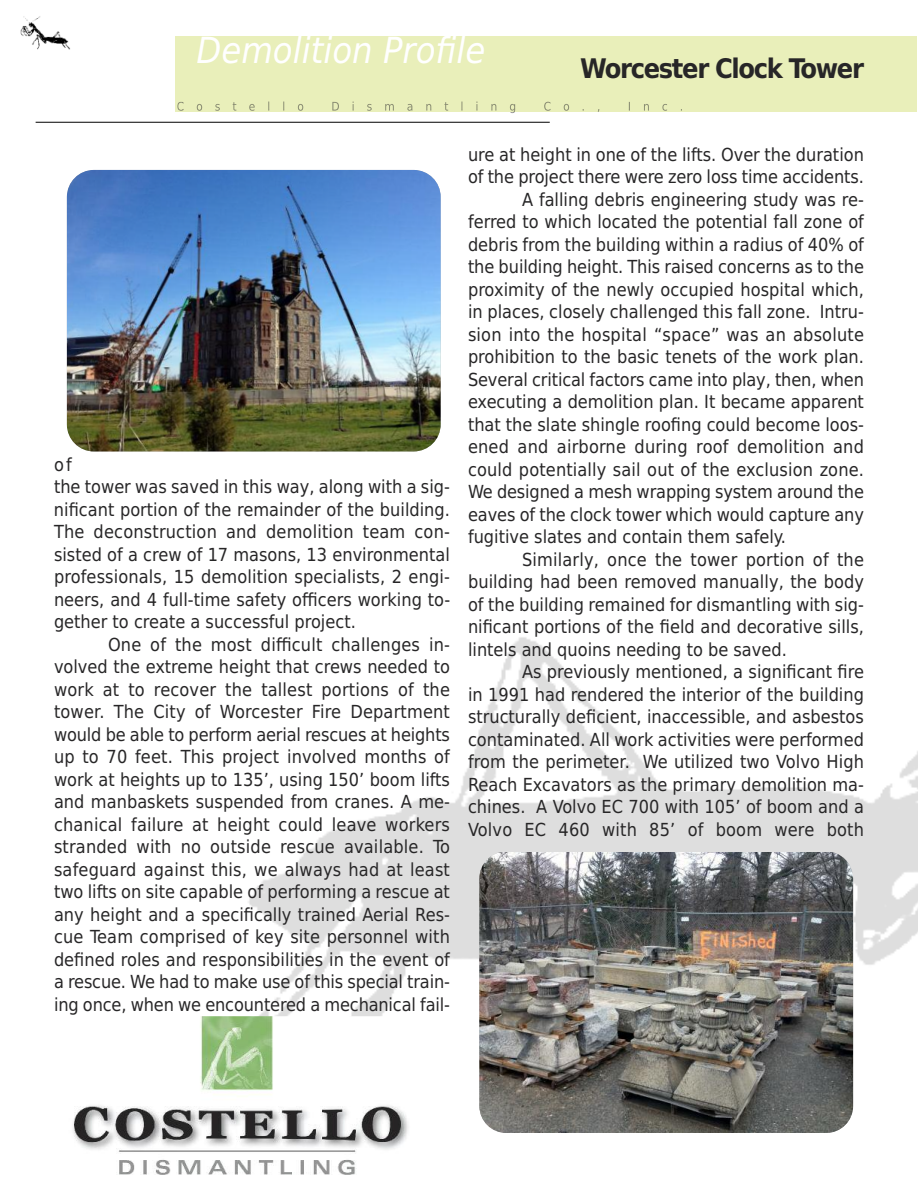
<style>
.page{position:relative;width:918px;height:1188px;background:#fff}
.page>*{position:absolute;margin:0;border:0;box-sizing:border-box;transform-origin:0 0}
.t1{font:italic 36px "DejaVu Sans Condensed";color:#fff}
.t2{font:700 27px "DejaVu Sans Condensed";letter-spacing:-.05em;color:#272627}
.t3{font:18px/22.5px "DejaVu Sans Condensed";color:#272627}
</style>
<div class="page">
<img style="left:111px;top:429px;width:807px;height:704px">
<hr style="left:36px;top:122px;width:514px;height:1px;background:#000">
<div style="left:175px;top:37px;width:742px;height:75px;background:#e9efba"></div>
<svg style="left:177px;top:102px;width:319px;height:9px"></svg>
<img style="left:20px;top:16px;width:50px;height:34px">
<img style="left:73px;top:1016px;width:340px;height:159px">
<img style="left:479px;top:852px;width:374px;height:280px;border-radius:27px">
<img style="left:67px;top:170px;width:374px;height:281px;border-radius:27px">
<h1 class="t1" style="left:196px;top:29px;width:291px">Demolition Profile</h1>
<h2 class="t2" style="left:580px;top:52px;width:285px">Worcester Clock Tower</h2>
<p class="t3" style="left:54px;top:453px;width:398px">of<br>the tower was saved in this way, along with a sig&shy;nificant portion of the remainder of the building.<br>The deconstruction and demolition team con&shy;sisted of a crew of 17 masons, 13 environmental professionals, 15 demolition specialists, 2 engi&shy;neers, and 4 full-time safety officers working to&shy;gether to create a successful project.</p>
<p class="t3" style="left:54px;top:633px;width:398px;text-align:justify;text-indent:54px">One of the most difficult challenges in&shy;volved the extreme height that crews needed to work at to recover the tallest portions of the tower. The City of Worcester Fire Department would be able to perform aerial rescues at heights up to 70 feet. This project involved months of work at heights up to 135’, using 150’ boom lifts and manbaskets suspended from cranes. A me&shy;chanical failure at height could leave workers stranded with no outside rescue available. To safeguard against this, we always had at least two lifts on site capable of performing a rescue at any height and a specifically trained Aerial Res&shy;cue Team comprised of key site personnel with defined roles and responsibilities in the event of a rescue. We had to make use of this special train&shy;ing once, when we encountered a mechanical fail-</p>
<p class="t3" style="left:468px;top:144px;width:397px">ure at height in one of the lifts. Over the duration</p>
<p class="t3" style="left:468px;top:166px;width:398px">of the project there were zero loss time accidents.</p>
<p class="t3" style="left:522px;top:189px;width:344px">A falling debris engineering study was re-</p>
<p class="t3" style="left:468px;top:211px;width:397px">ferred to which located the potential fall zone of</p>
<p class="t3" style="left:468px;top:234px;width:397px">debris from the building within a radius of 40% of</p>
<p class="t3" style="left:468px;top:256px;width:398px">the building height. This raised concerns as to the</p>
<p class="t3" style="left:468px;top:279px;width:397px">proximity of the newly occupied hospital which,</p>
<p class="t3" style="left:468px;top:301px;width:398px">in places, closely challenged this fall zone. Intru-</p>
<p class="t3" style="left:468px;top:324px;width:398px">sion into the hospital “space” was an absolute</p>
<p class="t3" style="left:468px;top:346px;width:397px">prohibition to the basic tenets of the work plan.</p>
<p class="t3" style="left:468px;top:369px;width:397px">Several critical factors came into play, then, when</p>
<p class="t3" style="left:468px;top:391px;width:398px">executing a demolition plan. It became apparent</p>
<p class="t3" style="left:468px;top:414px;width:398px">that the slate shingle roofing could become loos-</p>
<p class="t3" style="left:468px;top:436px;width:397px">ened and airborne during roof demolition and</p>
<p class="t3" style="left:468px;top:459px;width:398px">could potentially sail out of the exclusion zone.</p>
<p class="t3" style="left:468px;top:481px;width:398px">We designed a mesh wrapping system around the</p>
<p class="t3" style="left:468px;top:504px;width:398px">eaves of the clock tower which would capture any</p>
<p class="t3" style="left:468px;top:526px;width:320px">fugitive slates and contain them safely.</p>
<p class="t3" style="left:522px;top:549px;width:344px">Similarly, once the tower portion of the</p>
<p class="t3" style="left:468px;top:571px;width:397px">building had been removed manually, the body</p>
<p class="t3" style="left:468px;top:594px;width:398px">of the building remained for dismantling with sig-</p>
<p class="t3" style="left:468px;top:616px;width:398px">nificant portions of the field and decorative sills,</p>
<p class="t3" style="left:468px;top:639px;width:320px">lintels and quoins needing to be saved.</p>
<p class="t3" style="left:522px;top:661px;width:344px">As previously mentioned, a significant fire</p>
<p class="t3" style="left:468px;top:684px;width:397px">in 1991 had rendered the interior of the building</p>
<p class="t3" style="left:468px;top:706px;width:398px">structurally deficient, inaccessible, and asbestos</p>
<p class="t3" style="left:468px;top:729px;width:397px">contaminated. All work activities were performed</p>
<p class="t3" style="left:468px;top:751px;width:397px">from the perimeter. We utilized two Volvo High</p>
<p class="t3" style="left:468px;top:774px;width:398px">Reach Excavators as the primary demolition ma-</p>
<p class="t3" style="left:468px;top:796px;width:397px">chines. A Volvo EC 700 with 105’ of boom and a</p>
<p class="t3" style="left:468px;top:819px;width:397px">Volvo EC 460 with 85’ of boom were both</p>
</div>
